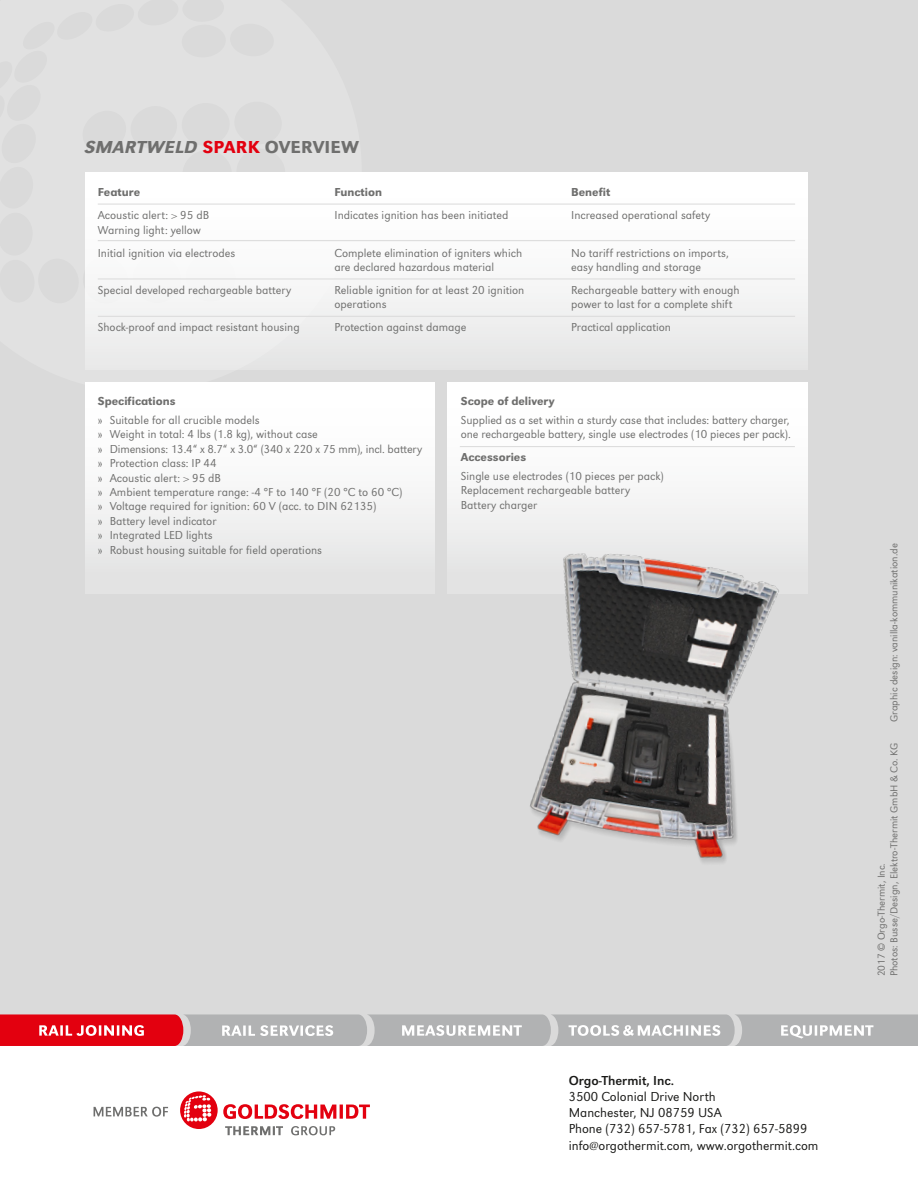
<style>
.page{position:relative;width:918px;height:1188px;background:#fff}
.page>*{position:absolute;margin:0;border:0;box-sizing:border-box;transform-origin:0 0}
.t1{font:italic 500 18px "URW Grotesk";letter-spacing:.01em;color:#6f6f6e}
.t2{font:300 13.5px/16.2px "URW Grotesk";color:#1a1a18}
.t3{font:13.5px "URW Grotesk";color:#1a1a18}
.t4{font:300 12px/14.4px "URW Grotesk";color:#6f6f6e}
.t5{font:500 12px "URW Grotesk";color:#6f6f6e}
.t6{font:300 10.5px/12.6px "URW Grotesk";color:#6f6f6e}
.s1{font-style:normal;color:#e3000f}
.s2{font-style:normal}
</style>
<div class="page">
<div style="left:0;top:0;width:918px;height:1046px;background:#dadada"></div>
<svg style="left:180px;top:1091px;width:190px;height:44px"></svg>
<svg style="left:94px;top:1107px;width:74px;height:10px"></svg>
<div style="left:85px;top:172px;width:723px;height:197px;background:linear-gradient(to bottom,#fff,#e7e8e8)"></div>
<div style="left:448px;top:382px;width:360px;height:211px;background:linear-gradient(to bottom,#fff,#e4e4e4)"></div>
<div style="left:85px;top:382px;width:350px;height:211px;background:linear-gradient(to bottom,#fff,#e4e4e4)"></div>
<img style="left:509px;top:534px;width:280px;height:329px">
<svg style="left:85px;top:172px;width:277px;height:220px;background:#f5f5f5"></svg>
<svg style="left:0;top:1014px;width:918px;height:32px;background:#c39b9f"></svg>
<hr style="left:98px;top:204px;width:697px;height:1px;background:#dadada">
<hr style="left:98px;top:240px;width:697px;height:1px;background:#dadada">
<hr style="left:98px;top:279px;width:697px;height:1px;background:#dadada">
<hr style="left:98px;top:316px;width:697px;height:1px;background:#dadada">
<hr style="left:460px;top:446px;width:335px;height:1px;background:#dadada">
<h1 class="t1" style="left:85px;top:137px;width:275px">SMARTWELD <span class="s1">SPARK</span> <span class="s2">OVERVIEW</span></h1>
<p class="t5" style="left:98px;top:185px;width:44px">Feature</p>
<p class="t4" style="left:98px;top:208px;width:113px">Acoustic alert: &gt; 95 dB<br>Warning light: yellow</p>
<p class="t4" style="left:98px;top:245px;width:139px">Initial ignition via electrodes</p>
<p class="t4" style="left:98px;top:283px;width:195px">Special developed rechargeable battery</p>
<p class="t4" style="left:98px;top:320px;width:203px">Shock-proof and impact resistant housing</p>
<p class="t5" style="left:334px;top:185px;width:49px">Function</p>
<p class="t4" style="left:334px;top:208px;width:176px">Indicates ignition has been initiated</p>
<p class="t4" style="left:334px;top:245px;width:189px">Complete elimination of igniters which are declared hazardous material</p>
<p class="t4" style="left:334px;top:283px;width:191px">Reliable ignition for at least 20 ignition operations</p>
<p class="t4" style="left:334px;top:320px;width:133px">Protection against damage</p>
<p class="t5" style="left:571px;top:185px;width:41px">Benefit</p>
<p class="t4" style="left:571px;top:208px;width:141px">Increased operational safety</p>
<p class="t4" style="left:571px;top:246px;width:159px">No tariff restrictions on imports, easy handling and storage</p>
<p class="t4" style="left:571px;top:283px;width:170px">Rechargeable battery with enough power to last for a complete shift</p>
<p class="t4" style="left:571px;top:320px;width:101px">Practical application</p>
<p class="t5" style="left:98px;top:394px;width:79px">Specifications</p>
<p class="t4" style="left:98px;top:413px;width:326px">» Suitable for all crucible models<br>» Weight in total: 4 lbs (1.8 kg), without case<br>» Dimensions: 13.4“ x 8.7“ x 3.0“ (340 x 220 x 75 mm), incl. battery » Protection class: IP 44<br>» Acoustic alert: &gt; 95 dB<br>» Ambient temperature range: -4 °F to 140 °F (20 °C to 60 °C)<br>» Voltage required for ignition: 60 V (acc. to DIN 62135)<br>» Battery level indicator<br>» Integrated LED lights<br>» Robust housing suitable for field operations</p>
<p class="t5" style="left:461px;top:394px;width:95px">Scope of delivery</p>
<p class="t4" style="left:461px;top:413px;width:332px">Supplied as a set within a sturdy case that includes: battery charger, one rechargeable battery, single use electrodes (10 pieces per pack).</p>
<p class="t5" style="left:461px;top:450px;width:67px">Accessories</p>
<p class="t4" style="left:461px;top:469px;width:205px">Single use electrodes (10 pieces per pack)<br>Replacement rechargeable battery<br>Battery charger</p>
<p class="t3" style="left:569px;top:1073px;width:107px">Orgo-Thermit, Inc.</p>
<p class="t2" style="left:569px;top:1088px;width:251px">3500 Colonial Drive North<br>Manchester, NJ 08759 USA<br>Phone (732) 657-5781, Fax (732) 657-5899 info@orgothermit.com, www.orgothermit.com</p>
<p class="t6" style="left:888px;top:722px;width:180px;rotate:-90deg">Graphic design: vanilla-kommunikation.de</p>
<p class="t6" style="left:875px;top:976px;width:235px;rotate:-90deg">2017 © Orgo-Thermit, Inc.<br>Photos: Busse/Design, Elektro-Thermit GmbH &amp; Co. KG</p>
</div>
